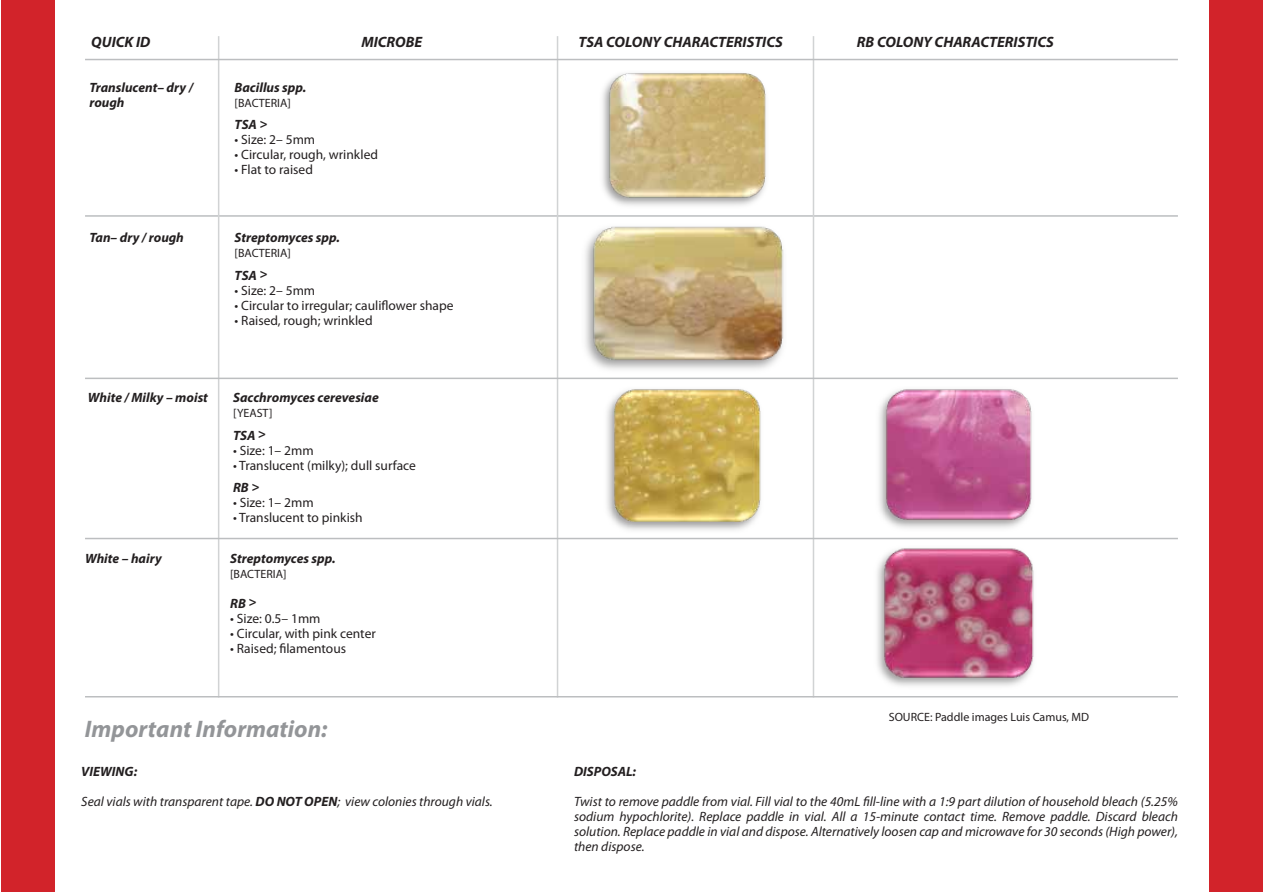
<style>
.page{position:relative;width:1263px;height:893px;background:#fff}
.page>*{position:absolute;margin:0;border:0;box-sizing:border-box;transform-origin:0 0}
.t1{font:italic 700 24px "Myriad Pro";color:#939598}
.t2{font:italic 700 15px "Myriad Pro";color:#231f20}
.t3{font:italic 13.5px/15px "Myriad Pro";color:#231f20;text-align:justify}
.t4{font:13.5px "Myriad Pro";color:#231f20}
.t5{font:italic 700 13.5px/15px "Myriad Pro";color:#231f20}
.t6{font:12px "Myriad Pro";color:#231f20}
.s1{font-weight:700}
</style>
<div class="page">
<div style="left:1px;top:1px;width:54px;height:891px;background:#d2232a"></div>
<div style="left:1209px;top:1px;width:54px;height:891px;background:#d2232a"></div>
<img style="left:575px;top:226px;width:217px;height:152px">
<img style="left:602px;top:73px;width:164px;height:133px">
<hr style="left:85px;top:215px;width:1093px;height:2px;background:#bcbec0">
<hr style="left:218px;top:36px;width:1px;height:661px;background:#d1d3d4">
<hr style="left:557px;top:36px;width:1px;height:661px;background:#d1d3d4">
<hr style="left:813px;top:36px;width:1px;height:661px;background:#d1d3d4">
<hr style="left:85px;top:378px;width:1093px;height:1px;background:#bcbec0">
<hr style="left:85px;top:538px;width:1093px;height:1px;background:#bcbec0">
<hr style="left:85px;top:696px;width:1093px;height:1px;background:#bcbec0">
<hr style="left:85px;top:59px;width:1093px;height:1px;background:#bcbec0">
<img style="left:599px;top:389px;width:170px;height:149px">
<img style="left:879px;top:389px;width:153px;height:140px">
<img style="left:877px;top:548px;width:157px;height:138px">
<p class="t2" style="left:91px;top:33px;width:61px">QUICK ID</p>
<p class="t2" style="left:361px;top:33px;width:62px">MICROBE</p>
<p class="t2" style="left:579px;top:33px;width:206px">TSA COLONY CHARACTERISTICS</p>
<p class="t2" style="left:857px;top:33px;width:198px">RB COLONY CHARACTERISTICS</p>
<p class="t5" style="left:89px;top:79px;width:105px">Translucent– dry / rough</p>
<p class="t5" style="left:235px;top:79px;width:73px">Bacillus spp.</p>
<p class="t6" style="left:235px;top:95px;width:58px">[BACTERIA]</p>
<p class="t5" style="left:235px;top:117px;width:34px">TSA &gt;</p>
<p class="t4" style="left:235px;top:131px;width:82px">• Size: 2– 5mm</p>
<p class="t4" style="left:235px;top:146px;width:145px">• Circular, rough, wrinkled</p>
<p class="t4" style="left:235px;top:161px;width:80px">• Flat to raised</p>
<p class="t5" style="left:89px;top:230px;width:96px">Tan– dry / rough</p>
<p class="t5" style="left:235px;top:230px;width:107px">Streptomyces spp.</p>
<p class="t6" style="left:235px;top:246px;width:58px">[BACTERIA]</p>
<p class="t5" style="left:235px;top:267px;width:34px">TSA &gt;</p>
<p class="t4" style="left:235px;top:282px;width:82px">• Size: 2– 5mm</p>
<p class="t4" style="left:235px;top:297px;width:220px">• Circular to irregular; cauliflower shape</p>
<p class="t4" style="left:235px;top:312px;width:140px">• Raised, rough; wrinkled</p>
<p class="t5" style="left:88px;top:390px;width:122px">White / Milky – moist</p>
<p class="t5" style="left:233px;top:390px;width:147px">Sacchromyces cerevesiae</p>
<p class="t6" style="left:233px;top:406px;width:41px">[YEAST]</p>
<p class="t5" style="left:233px;top:427px;width:34px">TSA &gt;</p>
<p class="t4" style="left:233px;top:442px;width:82px">• Size: 1– 2mm</p>
<p class="t4" style="left:233px;top:457px;width:184px">• Translucent (milky); dull surface</p>
<p class="t5" style="left:233px;top:480px;width:28px">RB &gt;</p>
<p class="t4" style="left:233px;top:494px;width:82px">• Size: 1– 2mm</p>
<p class="t4" style="left:233px;top:509px;width:131px">• Translucent to pinkish</p>
<p class="t5" style="left:85px;top:550px;width:78px">White – hairy</p>
<p class="t5" style="left:230px;top:550px;width:107px">Streptomyces spp.</p>
<p class="t6" style="left:230px;top:566px;width:58px">[BACTERIA]</p>
<p class="t5" style="left:230px;top:595px;width:28px">RB &gt;</p>
<p class="t4" style="left:230px;top:610px;width:92px">• Size: 0.5– 1mm</p>
<p class="t4" style="left:230px;top:625px;width:147px">• Circular, with pink center</p>
<p class="t4" style="left:230px;top:640px;width:117px">• Raised; filamentous</p>
<h1 class="t1" style="left:85px;top:713px;width:244px">Important Information:</h1>
<p class="t5" style="left:81px;top:763px;width:57px">VIEWING:</p>
<p class="t3" style="left:81px;top:793px;width:413px">Seal vials with transparent tape. <span class="s1">DO NOT OPEN</span>; view colonies through vials.</p>
<p class="t6" style="left:889px;top:709px;width:202px">SOURCE: Paddle images Luis Camus, MD</p>
<p class="t5" style="left:574px;top:763px;width:64px">DISPOSAL:</p>
<p class="t3" style="left:574px;top:793px;width:605px">Twist to remove paddle from vial. Fill vial to the 40mL fill-line with a 1:9 part dilution of household bleach (5.25% sodium hypochlorite). Replace paddle in vial. All a 15-minute contact time. Remove paddle. Discard bleach solution. Replace paddle in vial and dispose. Alternatively loosen cap and microwave for 30 seconds (High power), then dispose.</p>
</div>
